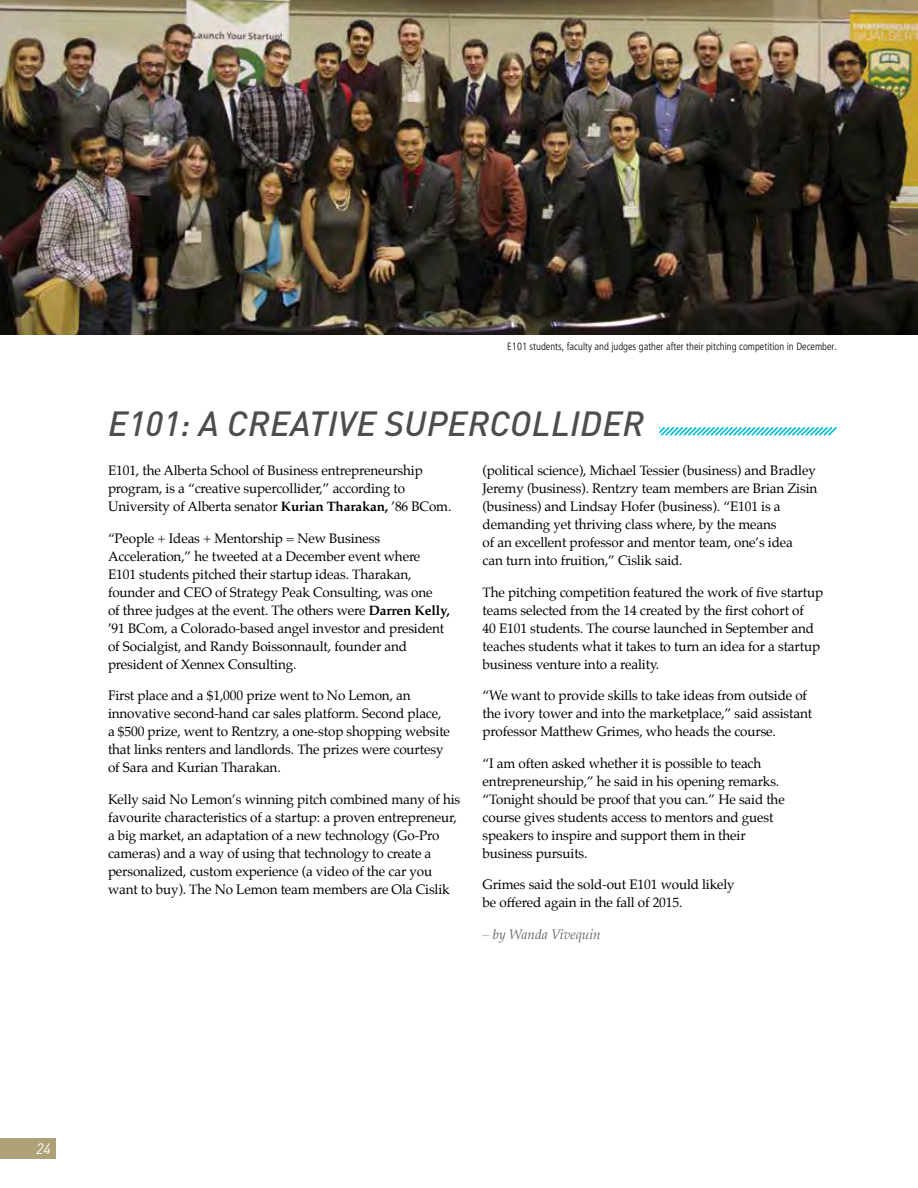
<style>
.page{position:relative;width:918px;height:1188px;background:#fff}
.page>*{position:absolute;margin:0;border:0;box-sizing:border-box;transform-origin:0 0}
.t1{font:italic 500 34.5px "DIN Pro";letter-spacing:.01em;color:#4d4d4f}
.t2{font:italic 15px "DIN Pro";color:#fff}
.t3{font:13.5px/18px "Palatino";letter-spacing:-.01em;color:#000}
.t4{font:italic 13.5px "Palatino";color:#636466}
.t5{font:300 condensed 10.5px "Frutiger";color:#000}
.s1{font-weight:700}
</style>
<div class="page">
<img style="left:0;top:0;width:918px;height:335px">
<svg style="left:659px;top:427px;width:178px;height:9px"></svg>
<div style="left:0;top:1138px;width:56px;height:21px;background:#aea077"></div>
<p class="t5" style="left:507px;top:341px;width:331px">E101 students, faculty and judges gather after their pitching competition in December.</p>
<h1 class="t1" style="left:108px;top:396px;width:538px">E101: A CREATIVE SUPERCOLLIDER</h1>
<p class="t3" style="left:483px;top:462px;width:336px">(political science), Michael Tessier (business) and Bradley Jeremy (business). Rentzry team members are Brian Zisin (business) and Lindsay Hofer (business). “E101 is a demanding yet thriving class where, by the means<br>of an excellent professor and mentor team, one’s idea<br>can turn into fruition,” Cislik said.</p>
<p class="t3" style="left:483px;top:583px;width:342px">The pitching competition featured the work of five startup teams selected from the 14 created by the first cohort of<br>40 E101 students. The course launched in September and teaches students what it takes to turn an idea for a startup business venture into a reality.</p>
<p class="t3" style="left:483px;top:687px;width:331px">“We want to provide skills to take ideas from outside of the ivory tower and into the marketplace,” said assistant professor Matthew Grimes, who heads the course.</p>
<p class="t3" style="left:483px;top:754px;width:304px">“I am often asked whether it is possible to teach entrepreneurship,” he said in his opening remarks. “Tonight should be proof that you can.” He said the course gives students access to mentors and guest speakers to inspire and support them in their business pursuits.</p>
<p class="t3" style="left:483px;top:876px;width:254px">Grimes said the sold-out E101 would likely be offered again in the fall of 2015.</p>
<p class="t4" style="left:483px;top:923px;width:120px">– by Wanda Vivequin</p>
<p class="t3" style="left:108px;top:462px;width:345px">E101, the Alberta School of Business entrepreneurship program, is a “creative supercollider,” according to<br>University of Alberta senator <span class="s1">Kurian Tharakan,</span> ’86 BCom.</p>
<p class="t3" style="left:108px;top:529px;width:343px">“People + Ideas + Mentorship = New Business Acceleration,” he tweeted at a December event where E101 students pitched their startup ideas. Tharakan, founder and CEO of Strategy Peak Consulting, was one<br>of three judges at the event. The others were <span class="s1">Darren Kelly, </span>’91 BCom, a Colorado-based angel investor and president of Socialgist, and Randy Boissonnault, founder and president of Xennex Consulting.</p>
<p class="t3" style="left:108px;top:687px;width:344px">First place and a $1,000 prize went to No Lemon, an innovative second-hand car sales platform. Second place, a $500 prize, went to Rentzry, a one-stop shopping website that links renters and landlords. The prizes were courtesy of Sara and Kurian Tharakan.</p>
<p class="t3" style="left:108px;top:790px;width:354px">Kelly said No Lemon’s winning pitch combined many of his favourite characteristics of a startup: a proven entrepreneur, a big market, an adaptation of a new technology (Go-Pro cameras) and a way of using that technology to create a personalized, custom experience (a video of the car you want to buy). The No Lemon team members are Ola Cislik</p>
<p class="t2" style="left:36px;top:1137px;width:16px">24</p>
</div>
